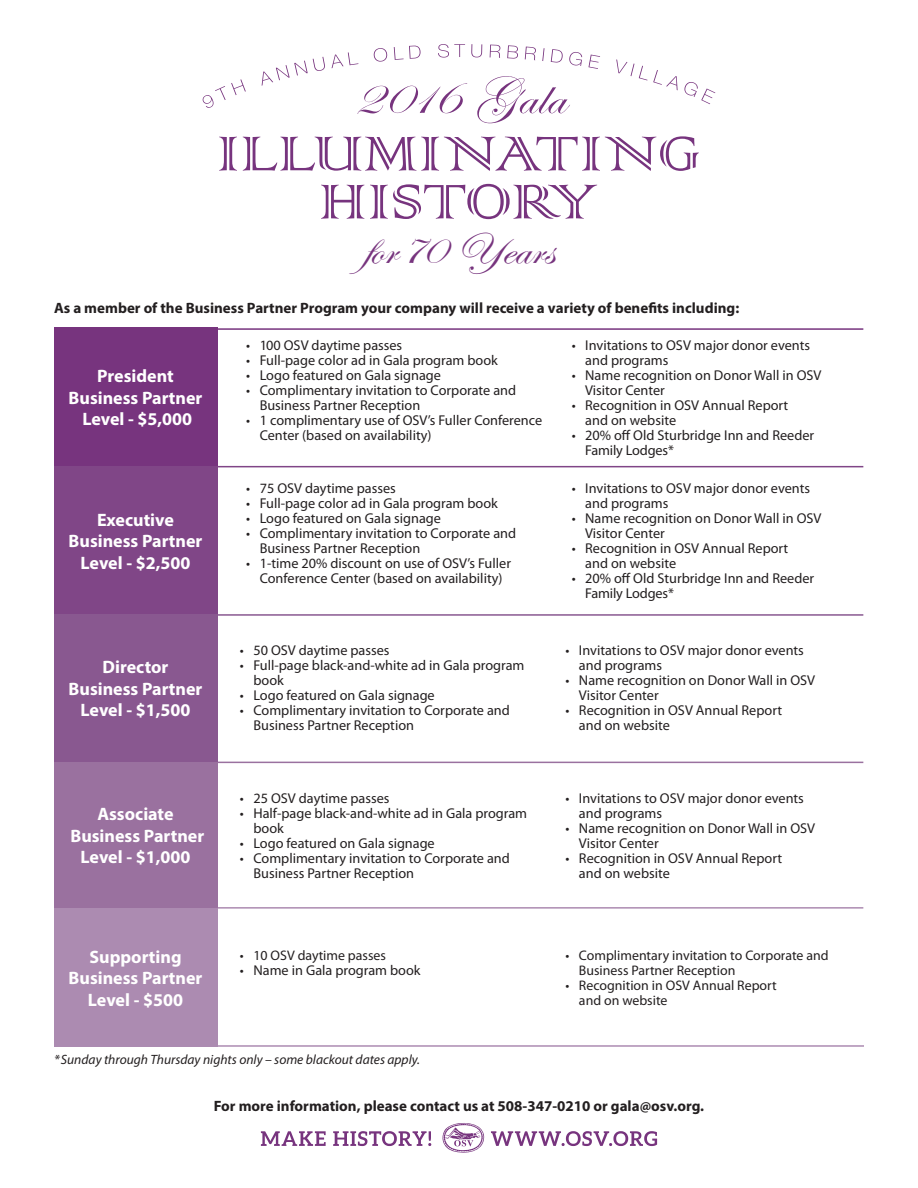
<style>
.page{position:relative;width:918px;height:1188px;background:#fff}
.page>*{position:absolute;margin:0;border:0;box-sizing:border-box;transform-origin:0 0}
.t1{font:51.45px "Edwardian Script ITC";color:#77347e;scale:1.1 1}
.t2{font:44.25px "Edwardian Script ITC";letter-spacing:-.005em;color:#77347e;scale:1.1 1}
.t3{font:700 18px/21.6px "Myriad Pro";color:#fff;text-align:center}
.t4{font:700 15px "Myriad Pro";color:#231f20}
.t5{font:14.25px/15px "Myriad Pro";color:#231f20}
.t6{font:13.8px/15px "Myriad Pro";color:#231f20}
.t7{font:italic 13.5px "Myriad Pro";color:#231f20}
</style>
<div class="page">
<svg style="left:261px;top:1123px;width:396px;height:30px"></svg>
<hr style="left:54px;top:614px;width:809px;height:2px;background:#895890">
<hr style="left:54px;top:762px;width:809px;height:1px;background:#9a719f">
<hr style="left:54px;top:907px;width:809px;height:2px;background:#ac8bb1">
<hr style="left:54px;top:328px;width:809px;height:2px;background:#77347e">
<hr style="left:54px;top:466px;width:809px;height:1px;background:#804687">
<div style="left:54px;top:328px;width:163px;height:138px;background:#77347e"></div>
<div style="left:54px;top:614px;width:163px;height:148px;background:#895890"></div>
<div style="left:54px;top:467px;width:163px;height:147px;background:#804687"></div>
<div style="left:54px;top:762px;width:163px;height:147px;background:#9a719f"></div>
<div style="left:54px;top:909px;width:163px;height:138px;background:#ac8bb1"></div>
<hr style="left:54px;top:1045px;width:810px;height:2px;background:#ac8bb1">
<svg style="left:321px;top:184px;width:276px;height:35px"></svg>
<svg style="left:219px;top:136px;width:480px;height:35px"></svg>
<svg style="left:203px;top:44px;width:512px;height:64px"></svg>
<h1 class="t1" style="left:353px;top:69px;width:194px">2016 Gala</h1>
<h2 class="t2" style="left:364px;top:225px;width:174px">for 70 Years</h2>
<p class="t4" style="left:54px;top:298px;width:687px">As a member of the Business Partner Program your company will receive a variety of benefits including:</p>
<p class="t3" style="left:69px;top:365px;width:135px">President<br>Business Partner<br>Level - $5,000</p>
<p class="t3" style="left:69px;top:508px;width:135px">Executive<br>Business Partner<br>Level - $2,500</p>
<p class="t3" style="left:69px;top:656px;width:135px">Director<br>Business Partner<br>Level - $1,500</p>
<p class="t3" style="left:70px;top:803px;width:135px">Associate<br>Business Partner<br>Level - $1,000</p>
<p class="t5" style="left:246px;top:337px;width:158px">• 100 OSV daytime passes</p>
<p class="t5" style="left:246px;top:352px;width:253px">• Full-page color ad in Gala program book</p>
<p class="t5" style="left:246px;top:367px;width:196px">• Logo featured on Gala signage</p>
<p class="t5" style="left:260px;top:382px;width:258px;text-indent:-13px">• Complimentary invitation to Corporate and<br>Business Partner Reception</p>
<p class="t5" style="left:260px;top:412px;width:284px;text-indent:-13px">• 1 complimentary use of OSV’s Fuller Conference<br>Center (based on availability)</p>
<p class="t5" style="left:246px;top:481px;width:151px">• 75 OSV daytime passes</p>
<p class="t5" style="left:246px;top:496px;width:253px">• Full-page color ad in Gala program book</p>
<p class="t5" style="left:246px;top:511px;width:196px">• Logo featured on Gala signage</p>
<p class="t5" style="left:260px;top:526px;width:258px;text-indent:-13px">• Complimentary invitation to Corporate and<br>Business Partner Reception</p>
<p class="t5" style="left:246px;top:556px;width:266px;text-align:center">• 1-time 20% discount on use of OSV’s Fuller<br>Conference Center (based on availability)</p>
<p class="t5" style="left:240px;top:643px;width:151px">• 50 OSV daytime passes</p>
<p class="t5" style="left:253px;top:658px;width:273px;text-indent:-13px">• Full-page black-and-white ad in Gala program book</p>
<p class="t5" style="left:240px;top:688px;width:196px">• Logo featured on Gala signage</p>
<p class="t5" style="left:253px;top:703px;width:258px;text-indent:-13px">• Complimentary invitation to Corporate and<br>Business Partner Reception</p>
<p class="t5" style="left:240px;top:790px;width:151px">• 25 OSV daytime passes</p>
<p class="t5" style="left:253px;top:805px;width:275px;text-indent:-13px">• Half-page black-and-white ad in Gala program book</p>
<p class="t5" style="left:240px;top:835px;width:196px">• Logo featured on Gala signage</p>
<p class="t5" style="left:253px;top:850px;width:258px;text-indent:-13px">• Complimentary invitation to Corporate and<br>Business Partner Reception</p>
<p class="t5" style="left:585px;top:337px;width:226px;text-indent:-13px">• Invitations to OSV major donor events and programs</p>
<p class="t5" style="left:585px;top:367px;width:238px;text-indent:-13px">• Name recognition on Donor Wall in OSV<br>Visitor Center</p>
<p class="t5" style="left:585px;top:397px;width:205px;text-indent:-13px">• Recognition in OSV Annual Report and on website</p>
<p class="t5" style="left:585px;top:427px;width:230px;text-indent:-13px">• 20% off Old Sturbridge Inn and Reeder<br>Family Lodges*</p>
<p class="t5" style="left:585px;top:481px;width:226px;text-indent:-13px">• Invitations to OSV major donor events and programs</p>
<p class="t5" style="left:585px;top:511px;width:238px;text-indent:-13px">• Name recognition on Donor Wall in OSV<br>Visitor Center</p>
<p class="t5" style="left:585px;top:541px;width:205px;text-indent:-13px">• Recognition in OSV Annual Report and on website</p>
<p class="t5" style="left:585px;top:571px;width:230px;text-indent:-13px">• 20% off Old Sturbridge Inn and Reeder<br>Family Lodges*</p>
<p class="t5" style="left:579px;top:643px;width:226px;text-indent:-13px">• Invitations to OSV major donor events and programs</p>
<p class="t5" style="left:579px;top:673px;width:238px;text-indent:-13px">• Name recognition on Donor Wall in OSV<br>Visitor Center</p>
<p class="t5" style="left:579px;top:703px;width:205px;text-indent:-13px">• Recognition in OSV Annual Report and on website</p>
<p class="t5" style="left:579px;top:790px;width:226px;text-indent:-13px">• Invitations to OSV major donor events and programs</p>
<p class="t5" style="left:579px;top:820px;width:238px;text-indent:-13px">• Name recognition on Donor Wall in OSV<br>Visitor Center</p>
<p class="t5" style="left:579px;top:850px;width:205px;text-indent:-13px">• Recognition in OSV Annual Report and on website</p>
<p class="t3" style="left:69px;top:945px;width:135px">Supporting<br>Business Partner<br>Level - $500</p>
<p class="t6" style="left:240px;top:948px;width:148px">• 10 OSV daytime passes</p>
<p class="t5" style="left:240px;top:963px;width:182px">• Name in Gala program book</p>
<p class="t7" style="left:54px;top:1051px;width:368px">*Sunday through Thursday nights only – some blackout dates apply.</p>
<p class="t6" style="left:579px;top:948px;width:251px;text-indent:-14px">• Complimentary invitation to Corporate and<br>Business Partner Reception</p>
<p class="t6" style="left:579px;top:978px;width:199px;text-indent:-14px">• Recognition in OSV Annual Report and on website</p>
<p class="t4" style="left:214px;top:1096px;width:492px">For more information, please contact us at 508-347-0210 or gala@osv.org.</p>
</div>
